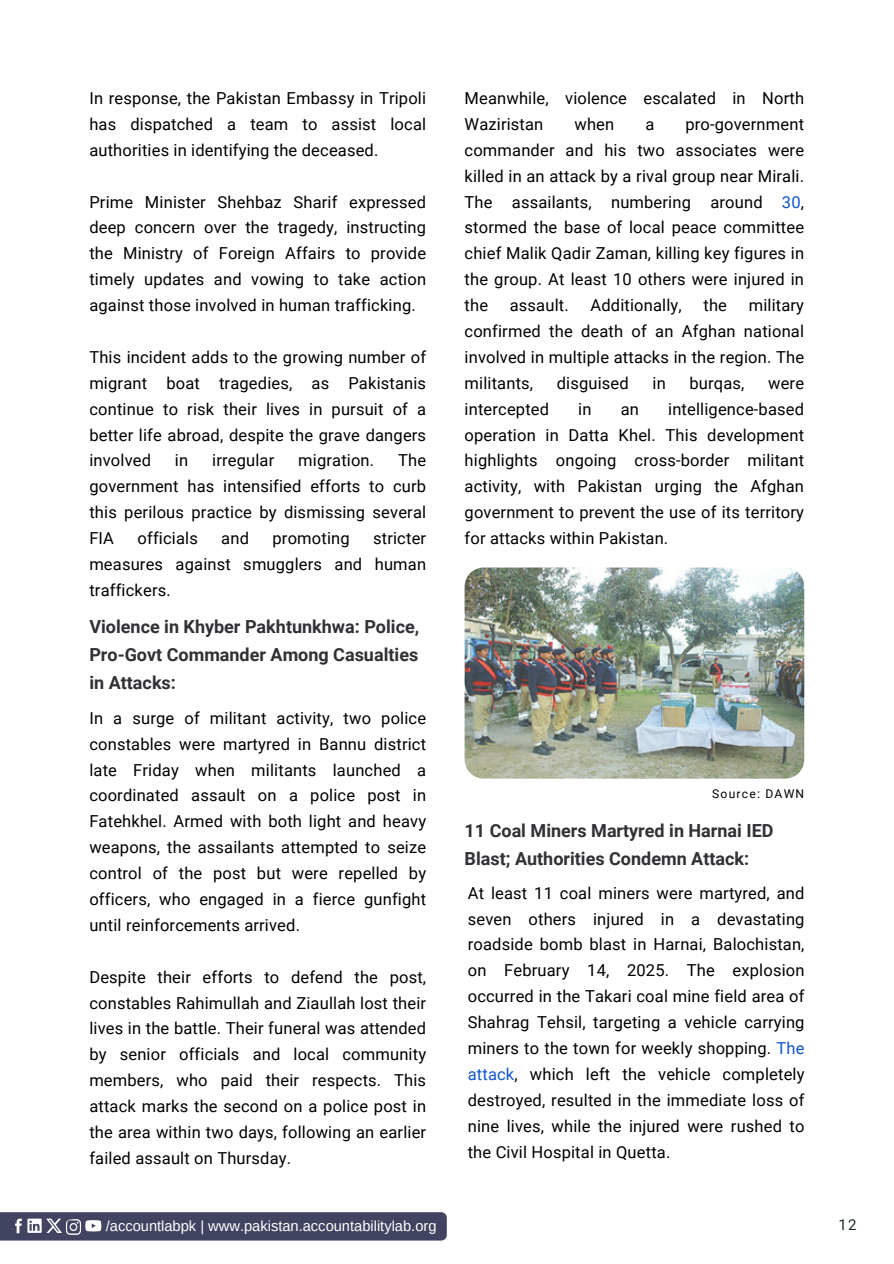
<style>
.page{position:relative;width:894px;height:1264px;background:#fff}
.page>*{position:absolute;margin:0;border:0;box-sizing:border-box;transform-origin:0 0}
.t1{font:700 18px/28.2px "Roboto";color:#303035;text-align:justify}
.t2{font:16.5px/25.8px "Roboto";letter-spacing:.01em;color:#000;text-align:justify}
.t3{font:15px "Roboto";color:#1c2d2a}
.t4{font:14.7px "Arimo";color:#fff}
.t5{font:12.15px "Roboto";letter-spacing:.1em;color:#000}
.s1{color:#15c}
</style>
<div class="page">
<svg style="left:0;top:1212px;width:446px;height:28px;background:#494b68"></svg>
<img style="left:65px;top:1218px;width:16px;height:16px">
<img style="left:464px;top:567px;width:340px;height:211px;border-radius:19px">
<h1 class="t2" style="left:89px;top:85px;width:338px">In response, the Pakistan Embassy in Tripoli has dispatched a team to assist local authorities in identifying the deceased.</h1>
<h2 class="t2" style="left:89px;top:189px;width:338px">Prime Minister Shehbaz Sharif expressed deep concern over the tragedy, instructing the Ministry of Foreign Affairs to provide timely updates and vowing to take action against those involved in human trafficking.</h2>
<h2 class="t2" style="left:89px;top:344px;width:338px">This incident adds to the growing number of migrant boat tragedies, as Pakistanis continue to risk their lives in pursuit of a better life abroad, despite the grave dangers involved</h2>
<h2 class="t2" style="left:89px;top:448px;width:338px;text-indent:309px">The government has intensified efforts to curb this perilous practice by dismissing several FIA</h2>
<h2 class="t2" style="left:175px;top:448px;width:15px">in</h2>
<h2 class="t2" style="left:212px;top:448px;width:64px">irregular</h2>
<h2 class="t2" style="left:298px;top:448px;width:77px">migration.</h2>
<h2 class="t2" style="left:137px;top:525px;width:62px">officials</h2>
<h2 class="t2" style="left:221px;top:525px;width:29px">and</h2>
<h2 class="t2" style="left:272px;top:525px;width:79px">promoting</h2>
<h2 class="t2" style="left:89px;top:525px;width:338px;text-indent:284px">stricter measures against smugglers and human traffickers.</h2>
<p class="t1" style="left:89px;top:612px;width:331px">Violence in Khyber Pakhtunkhwa: Police, Pro-Govt Commander Among Casualties in Attacks:</p>
<h2 class="t2" style="left:89px;top:705px;width:338px">In a surge of militant activity, two police constables were martyred in Bannu district late Friday when militants launched a coordinated assault on a police post in Fatehkhel. Armed with both light and heavy weapons, the assailants attempted to seize control of the post but were repelled by officers, who engaged in a fierce gunfight until reinforcements arrived.</h2>
<p class="t2" style="left:89px;top:964px;width:338px">Despite their efforts to defend the post, constables Rahimullah and Ziaullah lost their lives in the battle. Their funeral was attended by senior officials and local community members, who paid their respects. This attack marks the second on a police post in the area within two days, following an earlier failed assault on Thursday.</p>
<h2 class="t2" style="left:464px;top:85px;width:341px">Meanwhile, violence escalated in North<br>Waziristan</h2>
<h2 class="t2" style="left:574px;top:111px;width:41px">when</h2>
<h2 class="t2" style="left:645px;top:111px;width:10px">a</h2>
<h2 class="t2" style="left:464px;top:111px;width:341px;text-indent:221px">pro-government commander and his two associates were killed in an attack by a rival group near Mirali.<br>The assailants, numbering around <span class="s1">30</span>, stormed the base of local peace committee chief Malik Qadir Zaman, killing key figures in the group. At least 10 others were injured in the</h2>
<h2 class="t2" style="left:464px;top:292px;width:341px;text-indent:284px">military confirmed the death of an Afghan national involved in multiple attacks in the region. The militants,</h2>
<h2 class="t2" style="left:509px;top:292px;width:60px">assault.</h2>
<h2 class="t2" style="left:590px;top:292px;width:93px">Additionally,</h2>
<h2 class="t2" style="left:703px;top:292px;width:25px">the</h2>
<h2 class="t2" style="left:556px;top:370px;width:73px">disguised</h2>
<h2 class="t2" style="left:652px;top:370px;width:15px">in</h2>
<h2 class="t2" style="left:689px;top:370px;width:56px">burqas,</h2>
<h2 class="t2" style="left:767px;top:370px;width:37px">were</h2>
<h2 class="t2" style="left:464px;top:396px;width:341px;text-indent:203px">intelligence-based operation in Datta Khel. This development highlights ongoing cross-border militant activity, with Pakistan urging the Afghan government to prevent the use of its territory for attacks within Pakistan.</h2>
<h2 class="t2" style="left:464px;top:396px;width:86px">intercepted</h2>
<h2 class="t2" style="left:578px;top:396px;width:15px">in</h2>
<h2 class="t2" style="left:620px;top:396px;width:20px">an</h2>
<h1 class="t5" style="left:712px;top:786px;width:93px">Source: DAWN</h1>
<p class="t1" style="left:464px;top:816px;width:310px">11 Coal Miners Martyred in Harnai IED<br>Blast; Authorities Condemn Attack:</p>
<p class="t2" style="left:467px;top:880px;width:338px">At least 11 coal miners were martyred, and seven others injured in a devastating roadside bomb blast in Harnai, Balochistan, on February 14, 2025. The explosion occurred in the Takari coal mine field area of Shahrag Tehsil, targeting a vehicle carrying miners to the town for weekly shopping. <span class="s1">The attack</span>, which left the vehicle completely destroyed, resulted in the immediate loss of nine lives, while the injured were rushed to the Civil Hospital in Quetta.</p>
<h2 class="t4" style="left:106px;top:1217px;width:332px">/accountlabpk | www.pakistan.accountabilitylab.org</h2>
<h2 class="t3" style="left:838px;top:1216px;width:20px">12</h2>
</div>
